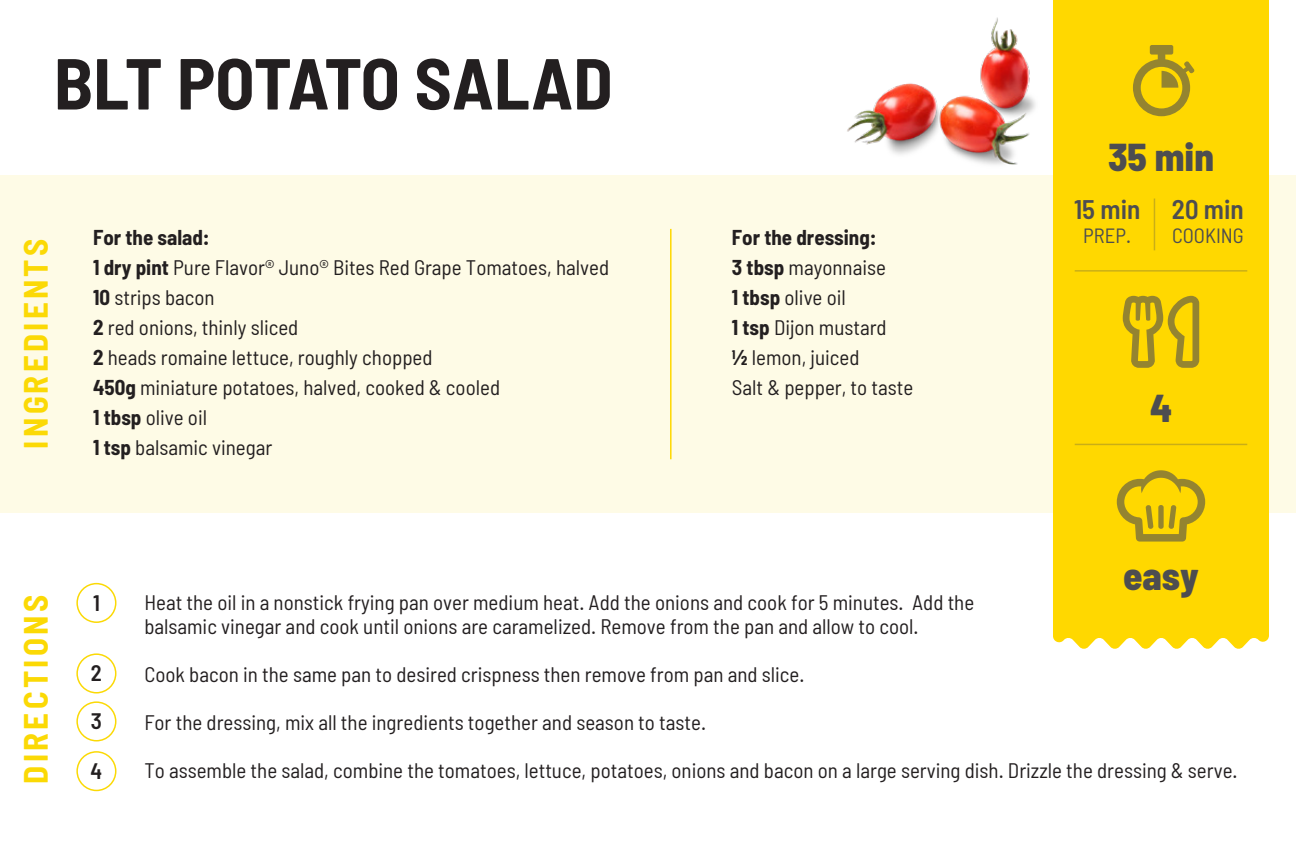
<style>
.page{position:relative;width:1296px;height:864px;background:#fff}
.page>*{position:absolute;margin:0;border:0;box-sizing:border-box;transform-origin:0 0}
.t1{font:700 semi-condensed 72px "Barlow";color:#231f20}
.t2{font:800 semi-condensed 39px "Barlow";color:#4d4d50}
.t3{font:700 semi-condensed 33px "Barlow";letter-spacing:.1em;color:#fbd905}
.t4{font:600 semi-condensed 27px "Barlow";color:#4d4d50}
.t5{font:600 semi-condensed 22.5px/48px "Barlow";color:#231f20}
.t6{font:semi-condensed 21px/30px "Barlow";color:#231f20}
.t7{font:semi-condensed 20.7px "Barlow";color:#4d4d50}
.s1{font-weight:700}
</style>
<div class="page">
<div style="left:0;top:176px;width:1296px;height:337px;background:#fefbe6"></div>
<hr style="left:670px;top:229px;width:2px;height:230px;background:#ffd800">
<div style="left:1053px;top:0;width:216px;height:649px;background:#ffd800"></div>
<svg style="left:1123px;top:296px;width:76px;height:72px;background:#cfb215"></svg>
<svg style="left:1117px;top:470px;width:88px;height:72px;background:#dbbc0f"></svg>
<div style="left:1158px;top:505px;width:6px;height:24px;background:#948430;border-radius:2px"></div>
<svg style="left:1133px;top:45px;width:61px;height:71px;background:#d3b513"></svg>
<hr style="left:1075px;top:270px;width:172px;height:2px;background:#4d4d50">
<hr style="left:1075px;top:444px;width:172px;height:1px;background:#4d4d50">
<hr style="left:1154px;top:199px;width:1px;height:51px;background:#4d4d50">
<img style="left:830px;top:17px;width:220px;height:159px">
<div style="left:76px;top:583px;width:40px;height:40px;border:2px solid #fbd905;border-radius:50%"></div>
<div style="left:76px;top:653px;width:40px;height:41px;border:2px solid #fbd905;border-radius:50%"></div>
<div style="left:76px;top:701px;width:40px;height:41px;border:2px solid #fbd905;border-radius:50%"></div>
<div style="left:76px;top:751px;width:40px;height:40px;border:2px solid #fbd905;border-radius:50%"></div>
<h1 class="t1" style="left:54px;top:39px;width:560px">BLT POTATO SALAD</h1>
<h3 class="t3" style="left:15px;top:449px;width:211px;rotate:-90deg">INGREDIENTS</h3>
<p class="t6" style="left:93px;top:222px;width:518px"><span class="s1">For the salad:<br>1 dry pint</span> Pure Flavor® Juno® Bites Red Grape Tomatoes, halved<br><span class="s1">10</span> strips bacon<br><span class="s1">2</span> red onions, thinly sliced<br><span class="s1">2</span> heads romaine lettuce, roughly chopped<br><span class="s1">450g</span> miniature potatoes, halved, cooked &amp; cooled<br><span class="s1">1 tbsp</span> olive oil<br><span class="s1">1 tsp</span> balsamic vinegar</p>
<p class="t6" style="left:732px;top:222px;width:183px"><span class="s1">For the dressing:<br>3 tbsp</span> mayonnaise<br><span class="s1">1 tbsp</span> olive oil<br><span class="s1">1 tsp</span> Dijon mustard<br><span class="s1">½</span> lemon, juiced<br>Salt &amp; pepper, to taste</p>
<h2 class="t2" style="left:1108px;top:133px;width:107px">35 min</h2>
<p class="t4" style="left:1074px;top:192px;width:68px">15 min</p>
<p class="t7" style="left:1083px;top:223px;width:49px">PREP.</p>
<p class="t4" style="left:1172px;top:192px;width:73px">20 min</p>
<p class="t7" style="left:1172px;top:223px;width:73px">COOKING</p>
<h2 class="t2" style="left:1150px;top:383px;width:24px">4</h2>
<h3 class="t3" style="left:15px;top:784px;width:190px;rotate:-90deg">DIRECTIONS</h3>
<p class="t5" style="left:93px;top:578px;width:8px">1</p>
<p class="t5" style="left:91px;top:649px;width:13px">2<br>3</p>
<p class="t5" style="left:91px;top:746px;width:13px">4</p>
<h2 class="t2" style="left:1123px;top:552px;width:77px">easy</h2>
<p class="t6" style="left:144px;top:590px;width:831px;line-height:24px">Heat the oil in a nonstick frying pan over medium heat. Add the onions and cook for 5 minutes. Add the balsamic vinegar and cook until onions are caramelized. Remove from the pan and allow to cool.</p>
<p class="t6" style="left:144px;top:659px;width:662px">Cook bacon in the same pan to desired crispness then remove from pan and slice.</p>
<p class="t6" style="left:144px;top:707px;width:563px">For the dressing, mix all the ingredients together and season to taste.</p>
<p class="t6" style="left:144px;top:755px;width:1095px">To assemble the salad, combine the tomatoes, lettuce, potatoes, onions and bacon on a large serving dish. Drizzle the dressing &amp; serve.</p>
</div>
